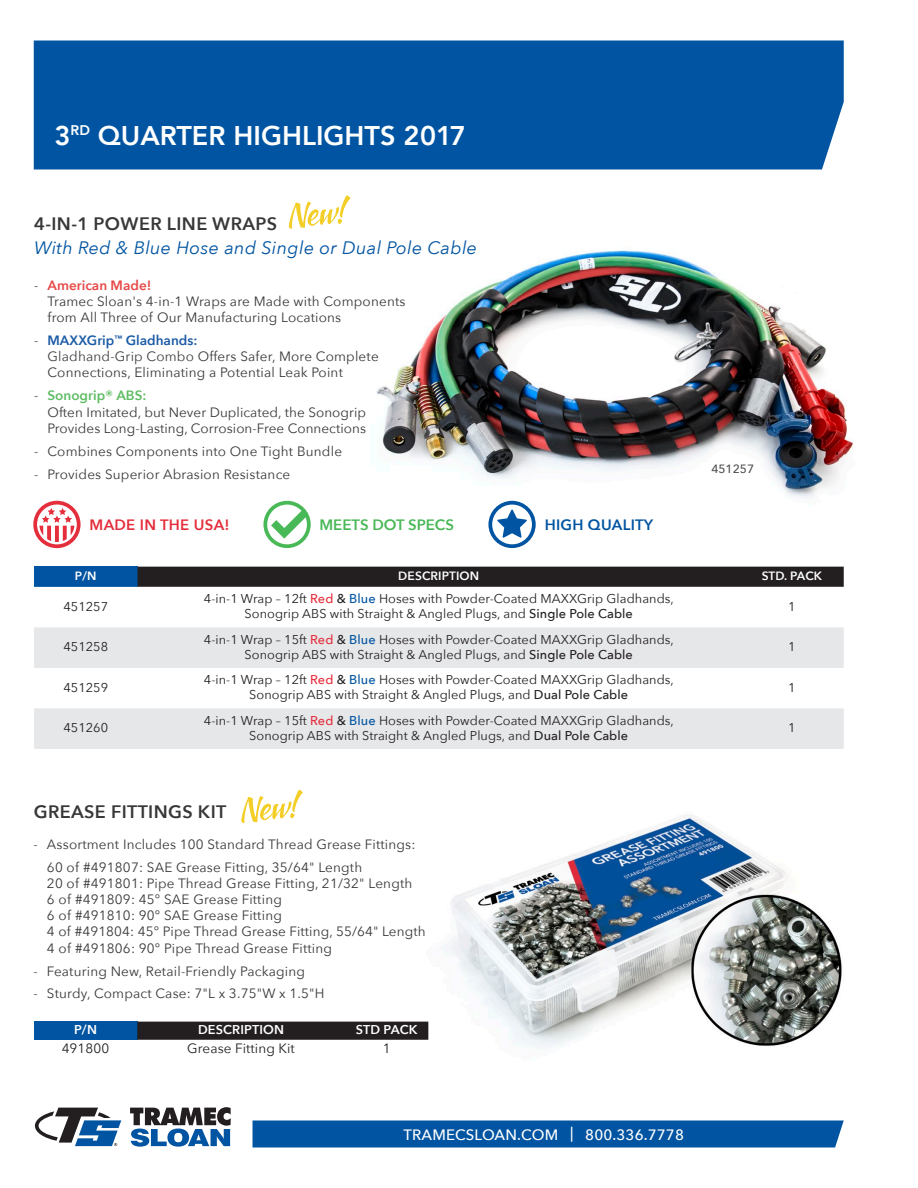
<style>
.page{position:relative;width:918px;height:1188px;background:#fff}
.page>*{position:absolute;margin:0;border:0;box-sizing:border-box;transform-origin:0 0}
.Cat_section_heading{font:800 27px "Avenir";color:#fff}
.t1{font:italic 18px/24px "Avenir Next";letter-spacing:.02em;color:#0154a1}
.t2{font:600 18px "Avenir Next";letter-spacing:.02em;color:#383839}
.t3{font:500 15px "Avenir Next";letter-spacing:.01em;color:#fff}
.Cat_section_heading-2{font:600 15px "Avenir Next";letter-spacing:.02em;color:#e42e3c}
.Cat_section_heading-3{font:600 15px "Avenir Next";color:#49b857}
.Cat_section_heading-4{font:600 15px "Avenir Next";letter-spacing:.02em;color:#0154a1}
.t4{font:13.5px/16.2px "Avenir Next";letter-spacing:.015em;color:#383839}
.t5{font:13.5px "Avenir Next";letter-spacing:.01em;color:#231f20}
.t6{font:12.75px/15.3px "Avenir Next";letter-spacing:.005em;color:#231f20;text-align:center}
.t7{font:600 12.75px "Avenir Next";letter-spacing:.01em;color:#fff}
.t8{font:600 12px "Avenir Next";letter-spacing:.01em;color:#fff}
.t9{font:500 12px "Avenir Next";color:#515153}
.s1{font-weight:600;font-style:normal;color:#383839}
.s2{font-weight:600;color:#e64746}
.s3{font-weight:600;color:#1c5ca6}
.s4{color:#3e3e3f}
.s5{font-weight:600;color:#5ebc63}
.s6{font-weight:500;color:#e42e3c}
.s7{font-weight:500}
.s8{font-weight:500;color:#0154a1}
</style>
<div class="page">
<img style="left:350px;top:197px;width:504px;height:352px">
<div style="left:34px;top:40px;width:810px;height:130px;background:#0154a1"></div>
<svg style="left:253px;top:1120px;width:591px;height:28px;background:#0b5ba5"></svg>
<svg style="left:130px;top:1107px;width:101px;height:40px"></svg>
<svg style="left:35px;top:1108px;width:86px;height:38px"></svg>
<svg style="left:289px;top:195px;width:61px;height:34px"></svg>
<div style="left:34px;top:567px;width:104px;height:20px;background:#0154a1"></div>
<div style="left:138px;top:567px;width:706px;height:20px;background:#231f20"></div>
<svg style="left:34px;top:627px;width:810px;height:122px;fill:#e6e7e9"></svg>
<img style="left:421px;top:815px;width:421px;height:235px">
<svg style="left:241px;top:790px;width:62px;height:33px"></svg>
<div style="left:34px;top:1022px;width:394px;height:37px;background:#fff"></div>
<div style="left:34px;top:1022px;width:103px;height:18px;background:#0154a1"></div>
<div style="left:137px;top:1022px;width:291px;height:18px;background:#231f20"></div>
<svg style="left:263px;top:501px;width:48px;height:47px"></svg>
<svg style="left:33px;top:501px;width:48px;height:47px"></svg>
<svg style="left:488px;top:501px;width:48px;height:47px"></svg>
<p class="Cat_section_heading" style="left:55px;top:114px;width:413px">3<sup>RD</sup> QUARTER HIGHLIGHTS 2017</p>
<p class="t1" style="left:34px;top:211px;width:445px"><span class="s1">4-IN-1 POWER LINE WRAPS<br></span>With Red &amp; Blue Hose and Single or Dual Pole Cable</p>
<p class="t4" style="left:48px;top:276px;width:360px;text-indent:-14px">- <span class="s2">American Made!<br></span>Tramec Sloan's 4-in-1 Wraps are Made with Components from All Three of Our Manufacturing Locations</p>
<p class="t4" style="left:48px;top:332px;width:333px;text-indent:-14px">- <span class="s3">MAXXGrip</span><sup>™</sup> <span class="s3">Gladhands:<br></span><span class="s4">Gladhand-Grip Combo</span> Offers Safer, More Complete<br>Connections, Eliminating a Potential Leak Point</p>
<p class="t4" style="left:48px;top:387px;width:320px;text-indent:-14px">- <span class="s5">Sonogrip® ABS:<br></span>Often Imitated, but Never Duplicated, the Sonogrip<br>Provides Long-Lasting, Corrosion-Free Connections</p>
<p class="t4" style="left:34px;top:442px;width:310px">- Combines Components into One Tight Bundle</p>
<p class="t4" style="left:34px;top:465px;width:258px">- Provides Superior Abrasion Resistance</p>
<p class="Cat_section_heading-2" style="left:90px;top:511px;width:142px">MADE IN THE USA!</p>
<p class="Cat_section_heading-3" style="left:319px;top:511px;width:136px">MEETS DOT SPECS</p>
<p class="Cat_section_heading-4" style="left:545px;top:512px;width:110px">HIGH QUALITY</p>
<p class="t9" style="left:711px;top:458px;width:44px">451257</p>
<p class="t8" style="left:75px;top:566px;width:23px">P/N</p>
<p class="t8" style="left:398px;top:566px;width:82px">DESCRIPTION</p>
<p class="t8" style="left:762px;top:566px;width:62px">STD. PACK</p>
<p class="t6" style="left:63px;top:598px;width:46px">451257</p>
<p class="t6" style="left:204px;top:591px;width:472px">4-in-1 Wrap – 12ft <span class="s6">Red</span> <span class="s7">&amp;</span> <span class="s8">Blue</span> Hoses with Powder-Coated MAXXGrip Gladhands,<br>Sonogrip ABS with Straight &amp; Angled Plugs, and <span class="s7">Single Pole Cable</span></p>
<p class="t6" style="left:788px;top:598px;width:9px">1</p>
<p class="t6" style="left:63px;top:639px;width:46px">451258</p>
<p class="t6" style="left:204px;top:631px;width:472px">4-in-1 Wrap – 15ft <span class="s6">Red</span> <span class="s7">&amp;</span> <span class="s8">Blue</span> Hoses with Powder-Coated MAXXGrip Gladhands,<br>Sonogrip ABS with Straight &amp; Angled Plugs, and <span class="s7">Single Pole Cable</span></p>
<p class="t6" style="left:788px;top:639px;width:9px">1</p>
<p class="t6" style="left:63px;top:679px;width:46px">451259</p>
<p class="t6" style="left:204px;top:672px;width:472px">4-in-1 Wrap – 12ft <span class="s6">Red</span> <span class="s7">&amp;</span> <span class="s8">Blue</span> Hoses with Powder-Coated MAXXGrip Gladhands,<br>Sonogrip ABS with Straight &amp; Angled Plugs, and <span class="s7">Dual Pole Cable</span></p>
<p class="t6" style="left:788px;top:679px;width:9px">1</p>
<p class="t6" style="left:63px;top:720px;width:46px">451260</p>
<p class="t6" style="left:204px;top:712px;width:472px">4-in-1 Wrap – 15ft <span class="s6">Red</span> <span class="s7">&amp;</span> <span class="s8">Blue</span> Hoses with Powder-Coated MAXXGrip Gladhands,<br>Sonogrip ABS with Straight &amp; Angled Plugs, and <span class="s7">Dual Pole Cable</span></p>
<p class="t6" style="left:788px;top:720px;width:9px">1</p>
<p class="t2" style="left:34px;top:796px;width:194px">GREASE FITTINGS KIT</p>
<p class="t4" style="left:33px;top:835px;width:384px">- Assortment Includes 100 Standard Thread Grease Fittings:</p>
<p class="t4" style="left:47px;top:858px;width:380px">60 of #491807: SAE Grease Fitting, 35/64" Length<br>20 of #491801: Pipe Thread Grease Fitting, 21/32" Length<br>6 of #491809: 45° SAE Grease Fitting<br>6 of #491810: 90° SAE Grease Fitting<br>4 of #491804: 45° Pipe Thread Grease Fitting, 55/64" Length 4 of #491806: 90° Pipe Thread Grease Fitting</p>
<p class="t4" style="left:33px;top:962px;width:273px">- Featuring New, Retail-Friendly Packaging</p>
<p class="t4" style="left:33px;top:985px;width:293px">- Sturdy, Compact Case: 7"L x 3.75"W x 1.5"H</p>
<p class="t7" style="left:74px;top:1019px;width:24px">P/N</p>
<p class="t7" style="left:198px;top:1019px;width:87px">DESCRIPTION</p>
<p class="t7" style="left:356px;top:1019px;width:63px">STD PACK</p>
<p class="t5" style="left:62px;top:1037px;width:49px">491800</p>
<p class="t5" style="left:187px;top:1037px;width:109px">Grease Fitting Kit</p>
<p class="t5" style="left:383px;top:1037px;width:9px">1</p>
<p class="t3" style="left:403px;top:1122px;width:282px">TRAMECSLOAN.COM | 800.336.7778</p>
</div>
